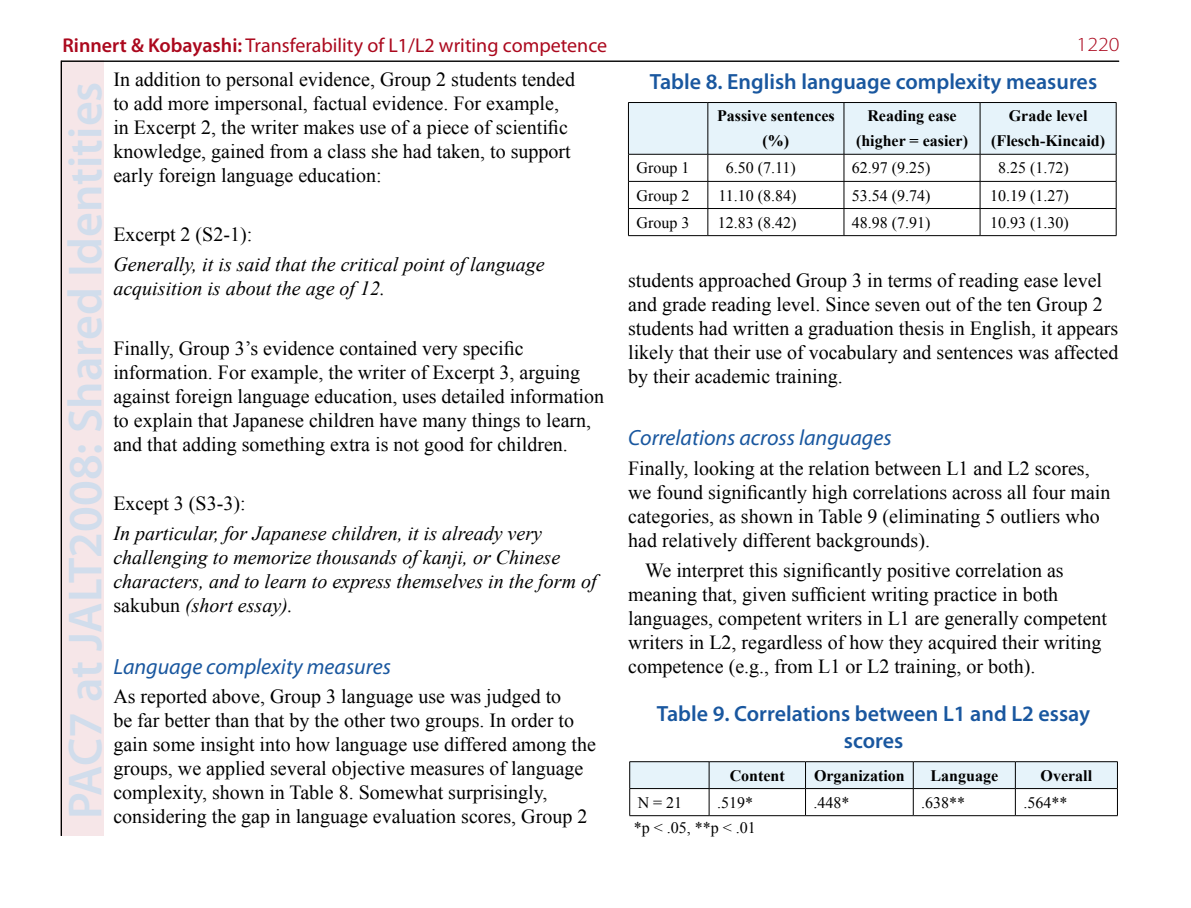
<style>
.page{position:relative;width:1191px;height:908px;background:#fff}
.page>*{position:absolute;margin:0;border:0;box-sizing:border-box;transform-origin:0 0}
.t1{font:600 48px "Myriad Pro";color:#d1ddec}
.t2{font:600 22px/26.4px "Myriad Pro";color:#19579f;text-align:center}
.t3{font:italic 22px "Myriad Pro";color:#19579f}
.t4{font:20px/24px "Times New Roman";color:#000}
.t5{font:italic 20px/24px "Times New Roman";color:#000}
.t6{font:20px "Myriad Pro";color:#ab081d}
.t7{font:300 20px "Myriad Pro";color:#ab081d;scale:1.1 1}
.t8{font:16px "Times New Roman";color:#000}
.t9{font:700 16px/24.8px "Times New Roman";color:#000;text-align:center}
.s1{font-weight:600}
.s2{font-style:normal}
</style>
<div class="page">
<div style="left:60px;top:61px;width:44px;height:774px;background:#f6e6e8"></div>
<hr style="left:61px;top:61px;width:1px;height:774px;background:#000">
<hr style="left:61px;top:61px;width:1058px;height:1px;background:#000">
<hr style="left:628px;top:235px;width:80px;height:1px;background:#000">
<hr style="left:708px;top:235px;width:136px;height:1px;background:#000">
<hr style="left:844px;top:235px;width:136px;height:1px;background:#000">
<svg style="left:628px;top:102px;width:488px;height:133px"></svg>
<hr style="left:980px;top:208px;width:136px;height:1px;background:#000">
<hr style="left:980px;top:235px;width:136px;height:1px;background:#000">
<hr style="left:629px;top:815px;width:80px;height:1px;background:#000">
<hr style="left:709px;top:815px;width:96px;height:1px;background:#000">
<hr style="left:805px;top:815px;width:108px;height:1px;background:#000">
<hr style="left:913px;top:815px;width:102px;height:1px;background:#000">
<svg style="left:629px;top:761px;width:489px;height:54px"></svg>
<hr style="left:1015px;top:787px;width:102px;height:1px;background:#000">
<hr style="left:1015px;top:815px;width:102px;height:1px;background:#000">
<p class="t6" style="left:62px;top:33px;width:546px"><span class="s1">Rinnert &amp; Kobayashi:</span> Transferability of L1/L2 writing competence</p>
<p class="t7" style="left:1076px;top:32px;width:41px">1220</p>
<h1 class="t1" style="left:55px;top:818px;width:738px;rotate:-90deg">PAC7 at JALT2008: Shared Identities</h1>
<p class="t4" style="left:113px;top:67px;width:463px">In addition to personal evidence, Group 2 students tended to add more impersonal, factual evidence. For example, in Excerpt 2, the writer makes use of a piece of scientific knowledge, gained from a class she had taken, to support early foreign language education:</p>
<p class="t2" style="left:650px;top:67px;width:449px">Table 8. English language complexity measures</p>
<p class="t9" style="left:717px;top:103px;width:119px">Passive sentences (%)</p>
<p class="t9" style="left:856px;top:103px;width:113px">Reading ease (higher = easier)</p>
<p class="t9" style="left:991px;top:103px;width:115px">Grade level (Flesch-Kincaid)</p>
<p class="t8" style="left:636px;top:159px;width:54px">Group 1</p>
<p class="t8" style="left:726px;top:159px;width:72px">6.50 (7.11)</p>
<p class="t8" style="left:852px;top:159px;width:80px">62.97 (9.25)</p>
<p class="t8" style="left:998px;top:159px;width:72px">8.25 (1.72)</p>
<p class="t8" style="left:636px;top:186px;width:54px">Group 2</p>
<p class="t8" style="left:718px;top:186px;width:80px">11.10 (8.84)</p>
<p class="t8" style="left:852px;top:186px;width:80px">53.54 (9.74)</p>
<p class="t8" style="left:990px;top:186px;width:80px">10.19 (1.27)</p>
<p class="t8" style="left:636px;top:213px;width:54px">Group 3</p>
<p class="t8" style="left:718px;top:213px;width:80px">12.83 (8.42)</p>
<p class="t8" style="left:852px;top:213px;width:80px">48.98 (7.91)</p>
<p class="t8" style="left:990px;top:213px;width:80px">10.93 (1.30)</p>
<p class="t4" style="left:113px;top:222px;width:140px">Excerpt 2 (S2-1):</p>
<p class="t5" style="left:113px;top:252px;width:433px">Generally, it is said that the critical point of language acquisition is about the age of 12.</p>
<p class="t4" style="left:628px;top:268px;width:492px">students approached Group 3 in terms of reading ease level and grade reading level. Since seven out of the ten Group 2 students had written a graduation thesis in English, it appears likely that their use of vocabulary and sentences was affected by their academic training.</p>
<p class="t4" style="left:113px;top:335px;width:492px">Finally, Group 3’s evidence contained very specific information. For example, the writer of Excerpt 3, arguing against foreign language education, uses detailed information to explain that Japanese children have many things to learn, and that adding something extra is not good for children.</p>
<p class="t3" style="left:628px;top:424px;width:265px">Correlations across languages</p>
<p class="t4" style="left:628px;top:455px;width:484px">Finally, looking at the relation between L1 and L2 scores, we found significantly high correlations across all four main categories, as shown in Table 9 (eliminating 5 outliers who had relatively different backgrounds).</p>
<p class="t4" style="left:628px;top:557px;width:480px;text-indent:17px">We interpret this significantly positive correlation as meaning that, given sufficient writing practice in both languages, competent writers in L1 are generally competent writers in L2, regardless of how they acquired their writing competence (e.g., from L1 or L2 training, or both).</p>
<p class="t2" style="left:657px;top:699px;width:435px">Table 9. Correlations between L1 and L2 essay scores</p>
<p class="t9" style="left:729px;top:762px;width:57px">Content</p>
<p class="t9" style="left:814px;top:762px;width:92px">Organization</p>
<p class="t9" style="left:930px;top:762px;width:69px">Language</p>
<p class="t9" style="left:1040px;top:762px;width:53px">Overall</p>
<p class="t8" style="left:637px;top:792px;width:46px">N = 21</p>
<p class="t8" style="left:717px;top:792px;width:37px">.519*</p>
<p class="t8" style="left:813px;top:792px;width:37px">.448*</p>
<p class="t8" style="left:921px;top:792px;width:45px">.638**</p>
<p class="t8" style="left:1023px;top:792px;width:45px">.564**</p>
<p class="t8" style="left:634px;top:817px;width:124px">*p &lt; .05, **p &lt; .01</p>
<p class="t4" style="left:113px;top:491px;width:134px">Except 3 (S3-3):</p>
<p class="t5" style="left:113px;top:520px;width:485px">In particular, for Japanese children, it is already very challenging to memorize thousands of kanji, or Chinese characters, and to learn to express themselves in the form of <span class="s2">sakubun</span> (short essay).</p>
<p class="t3" style="left:113px;top:652px;width:279px">Language complexity measures</p>
<p class="t4" style="left:113px;top:684px;width:484px">As reported above, Group 3 language use was judged to<br>be far better than that by the other two groups. In order to gain some insight into how language use differed among the groups, we applied several objective measures of language complexity, shown in Table 8. Somewhat surprisingly, considering the gap in language evaluation scores, Group 2</p>
</div>
